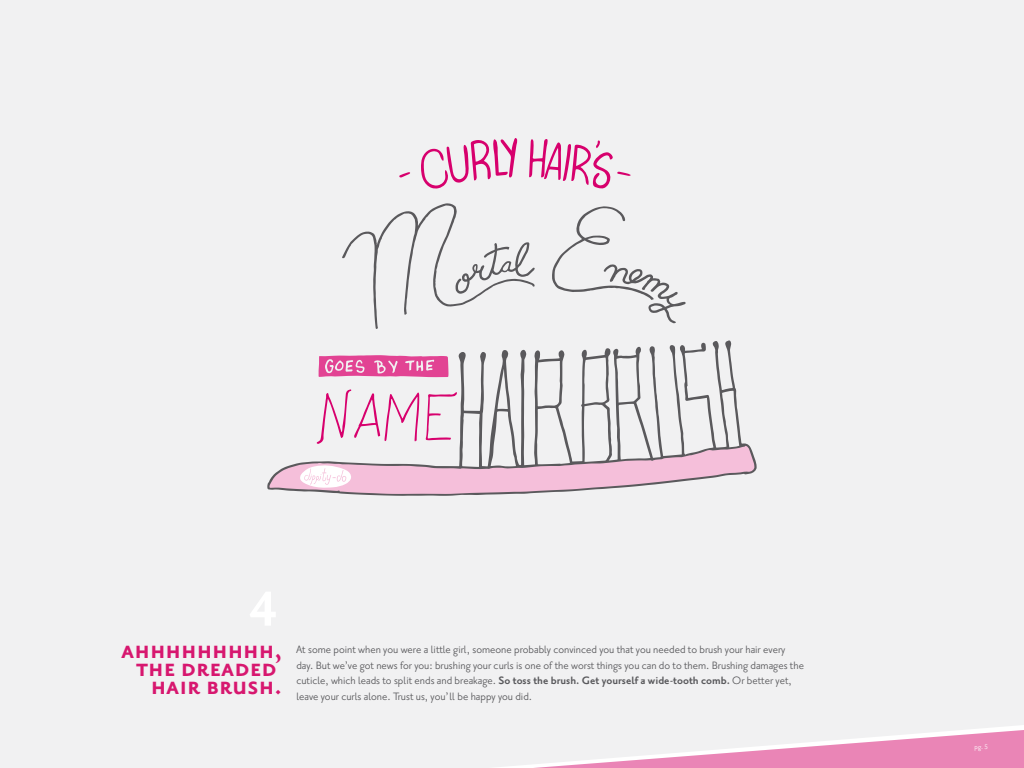
<style>
.page{position:relative;width:1024px;height:768px;background:#f1f1f2}
.page>*{position:absolute;margin:0;border:0;box-sizing:border-box;transform-origin:0 0}
.t1{font:30px "Priori San Bold SC";color:#d7176f}
.t2{font:13px/15.6px "Priori San";color:#59595c}
.t3{font:8px "Priori San";color:#fff}
.s1{font-weight:700}
</style>
<div class="page">
<svg style="left:533px;top:730px;width:491px;height:38px"></svg>
<svg style="left:267px;top:340px;width:490px;height:156px;fill:#f1f1f2"></svg>
<svg style="left:319px;top:355px;width:130px;height:22px;background:#e567a6"></svg>
<svg style="left:399px;top:172px;width:12px;height:6px"></svg>
<svg style="left:421px;top:138px;width:97px;height:51px"></svg>
<svg style="left:529px;top:139px;width:104px;height:50px"></svg>
<svg style="left:342px;top:203px;width:193px;height:126px"></svg>
<svg style="left:552px;top:206px;width:134px;height:117px"></svg>
<svg style="left:269px;top:389px;width:486px;height:105px"></svg>
<h1 class="t1" style="left:121px;top:634px;width:162px">ahhhhhhhhh,</h1>
<h1 class="t1" style="left:136px;top:652px;width:142px">the dreaded</h1>
<h1 class="t1" style="left:151px;top:670px;width:133px">hair brush.</h1>
<p class="t2" style="left:296px;top:642px;width:510px">At some point when you were a little girl, someone probably convinced you that you needed to brush your hair every day. But we’ve got news for you: brushing your curls is one of the worst things you can do to them. Brushing damages the cuticle, which leads to split ends and breakage. <span class="s1">So toss the brush. Get yourself a wide-tooth comb.</span> Or better yet, leave your curls alone. Trust us, you’ll be happy you did.</p>
<p class="t3" style="left:975px;top:742px;width:15px">pg. 5</p>
</div>
